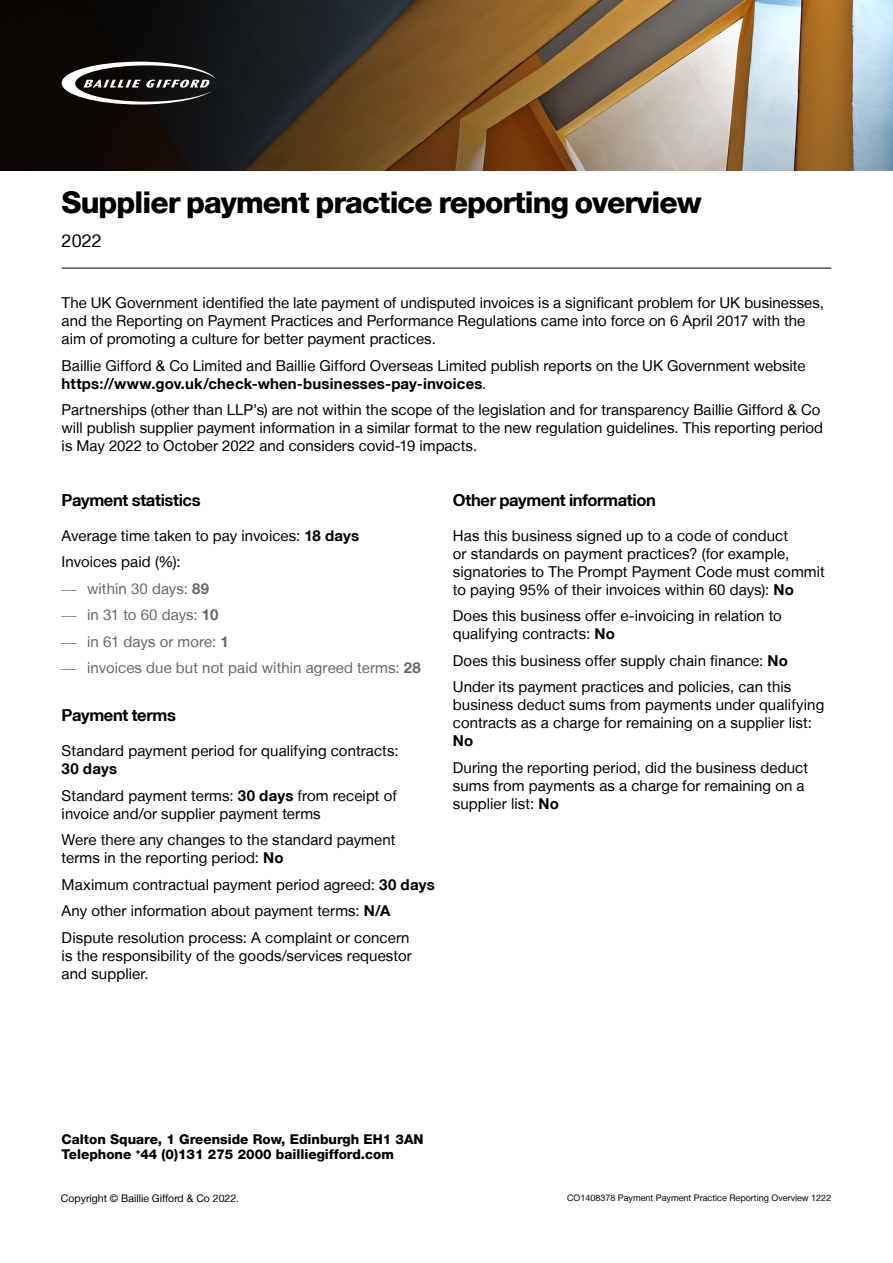
<style>
.page{position:relative;width:893px;height:1263px;background:#fff}
.page>*{position:absolute;margin:0;border:0;box-sizing:border-box;transform-origin:0 0}
.t1{font:800 30px "Helvetica Neue LT";letter-spacing:-.03em;color:#000}
.t2{font:18px "Helvetica Neue LT";color:#000}
.t3{font:700 16.5px "Helvetica Neue LT";letter-spacing:-.02em;color:#000}
.t4{font:15px/18px "Helvetica Neue LT";letter-spacing:.005em;color:#000}
.t5{font:15px "Helvetica Neue LT";letter-spacing:.005em;color:#6a6761}
.t6{font:700 15px "Helvetica Neue LT";color:#000}
.t7{font:800 13.5px/15px "Helvetica Neue LT";color:#000}
.t8{font:10.5px "Helvetica Neue LT";color:#000}
.t9{font:9px "Helvetica Neue LT";color:#000}
.s1{font-weight:700}
.s2{font-family:"Times New Roman"}
</style>
<div class="page">
<img style="left:0;top:0;width:893px;height:170px">
<svg style="left:62px;top:62px;width:154px;height:42px"></svg>
<hr style="left:62px;top:268px;width:769px;height:1px;background:#000">
<h1 class="t1" style="left:62px;top:184px;width:642px">Supplier payment practice reporting overview</h1>
<p class="t2" style="left:62px;top:230px;width:42px">2022</p>
<p class="t4" style="left:62px;top:294px;width:764px">The UK Government identified the late payment of undisputed invoices is a significant problem for UK businesses, and the Reporting on Payment Practices and Performance Regulations came into force on 6 April 2017 with the aim of promoting a culture for better payment practices.</p>
<p class="t4" style="left:62px;top:356px;width:745px">Baillie Gifford &amp; Co Limited and Baillie Gifford Overseas Limited publish reports on the UK Government website <span class="s1">https://www.gov.uk/check-when-businesses-pay-invoices</span>.</p>
<p class="t4" style="left:62px;top:401px;width:763px">Partnerships (other than LLP’s) are not within the scope of the legislation and for transparency Baillie Gifford &amp; Co will publish supplier payment information in a similar format to the new regulation guidelines. This reporting period is May 2022 to October 2022 and considers covid-19 impacts.</p>
<p class="t3" style="left:62px;top:490px;width:140px">Payment statistics</p>
<p class="t4" style="left:62px;top:522px;width:299px;line-height:26.5px">Average time taken to pay invoices: <span class="s1">18 days<br></span>Invoices paid (%):</p>
<p class="t5" style="left:62px;top:579px;width:149px"><span class="s2">—</span> within 30 days: <span class="s1">89</span></p>
<p class="t5" style="left:62px;top:606px;width:158px"><span class="s2">—</span> in 31 to 60 days: <span class="s1">10</span></p>
<p class="t5" style="left:62px;top:632px;width:169px"><span class="s2">—</span> in 61 days or more: <span class="s1">1</span></p>
<p class="t5" style="left:62px;top:659px;width:361px"><span class="s2">—</span> invoices due but not paid within agreed terms: <span class="s1">28</span></p>
<p class="t3" style="left:62px;top:705px;width:116px">Payment terms</p>
<p class="t4" style="left:62px;top:741px;width:338px">Standard payment period for qualifying contracts:</p>
<p class="t4" style="left:62px;top:755px;width:337px;line-height:26.5px"><span class="s1">30 days<br></span>Standard payment terms: <span class="s1">30 days</span> from receipt of</p>
<p class="t4" style="left:62px;top:800px;width:335px;line-height:26.5px">invoice and/or supplier payment terms<br>Were there any changes to the standard payment</p>
<p class="t4" style="left:62px;top:844px;width:375px;line-height:26.5px">terms in the reporting period: <span class="s1">No<br></span>Maximum contractual payment period agreed: <span class="s1">30 days </span>Any other information about payment terms: <span class="s1">N/A </span>Dispute resolution process: A complaint or concern</p>
<p class="t4" style="left:62px;top:946px;width:352px">is the responsibility of the goods/services requestor and supplier.</p>
<p class="t3" style="left:453px;top:490px;width:204px">Other payment information</p>
<p class="t4" style="left:453px;top:526px;width:374px">Has this business signed up to a code of conduct<br>or standards on payment practices? (for example, signatories to The Prompt Payment Code must commit to paying 95% of their invoices within 60 days): <span class="s1">No</span></p>
<p class="t4" style="left:453px;top:607px;width:331px">Does this business offer e-invoicing in relation to qualifying contracts: <span class="s1">No</span></p>
<p class="t4" style="left:453px;top:647px;width:340px;line-height:26.5px">Does this business offer supply chain finance: <span class="s1">No<br></span>Under its payment practices and policies, can this</p>
<p class="t4" style="left:453px;top:696px;width:373px">business deduct sums from payments under qualifying contracts as a charge for remaining on a supplier list:</p>
<p class="t6" style="left:453px;top:732px;width:22px">No</p>
<p class="t4" style="left:453px;top:758px;width:357px">During the reporting period, did the business deduct sums from payments as a charge for remaining on a supplier list: <span class="s1">No</span></p>
<p class="t7" style="left:62px;top:1131px;width:363px">Calton Square, 1 Greenside Row, Edinburgh EH1 3AN<br>Telephone <sup>+</sup>44 (0)131 275 2000 bailliegifford.com</p>
<p class="t8" style="left:61px;top:1192px;width:180px">Copyright © Baillie Gifford &amp; Co 2022.</p>
<p class="t9" style="left:567px;top:1193px;width:266px">CO1408378 Payment Payment Practice Reporting Overview 1222</p>
</div>
